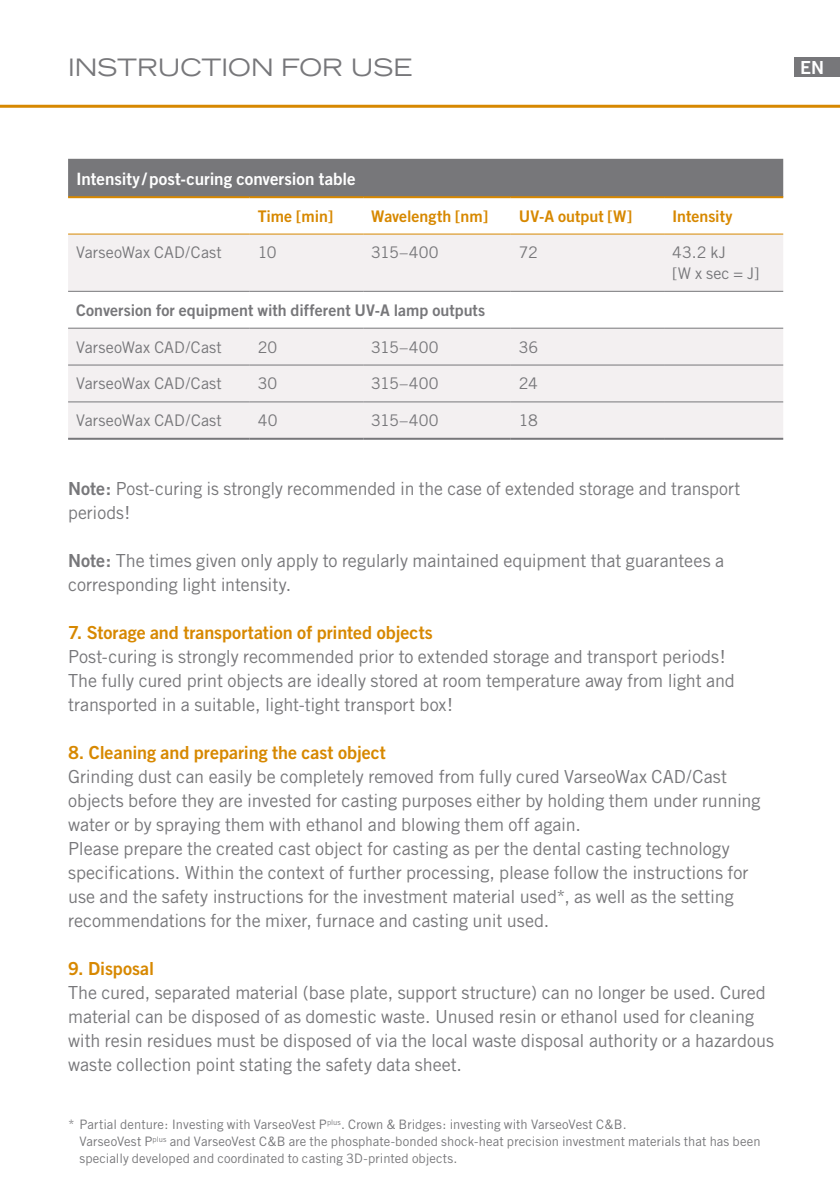
<style>
.page{position:relative;width:840px;height:1191px;background:#fff}
.page>*{position:absolute;margin:0;border:0;box-sizing:border-box;transform-origin:0 0}
.t1{font:expanded 24px "Trade Gothic LH";color:#77777a}
.t2{font:18px/24px "Trade Gothic";letter-spacing:-.005em;color:#77777a}
.t3{font:18px "Trade Gothic Bold Two";color:#d78800}
.t4{font:18px "Trade Gothic Bold Two";color:#fff}
.t5{font:17px "Trade Gothic Bold Two";color:#fff}
.t6{font:16px/21px "Trade Gothic";letter-spacing:.01em;color:#77777a}
.t7{font:16px "Trade Gothic Bold Two";color:#77777a}
.t8{font:16px "Trade Gothic Bold Two";color:#d78800}
.t9{font:13px/17px "Trade Gothic";letter-spacing:.005em;color:#77777a}
.s1{font-family:"Trade Gothic Bold Two"}
</style>
<div class="page">
<hr style="left:0;top:105px;width:839px;height:3px;background:#d78800">
<div style="left:794px;top:57px;width:45px;height:20px;background:#77777a"></div>
<div style="left:68px;top:159px;width:714px;height:37px;background:#77777a"></div>
<svg style="left:68px;top:234px;width:714px;height:204px;fill:#f3f0f1"></svg>
<hr style="left:68px;top:196px;width:181px;height:2px;background:#d78800">
<hr style="left:249px;top:196px;width:114px;height:2px;background:#d78800">
<hr style="left:363px;top:196px;width:147px;height:2px;background:#d78800">
<hr style="left:510px;top:196px;width:153px;height:2px;background:#d78800">
<hr style="left:663px;top:196px;width:119px;height:2px;background:#d78800">
<hr style="left:68px;top:233px;width:181px;height:1px;background:#d78800">
<hr style="left:249px;top:233px;width:114px;height:1px;background:#d78800">
<hr style="left:363px;top:233px;width:147px;height:1px;background:#d78800">
<hr style="left:510px;top:233px;width:153px;height:1px;background:#d78800">
<hr style="left:663px;top:233px;width:119px;height:1px;background:#d78800">
<hr style="left:68px;top:291px;width:181px;height:1px;background:#77777a">
<hr style="left:249px;top:291px;width:114px;height:1px;background:#77777a">
<hr style="left:363px;top:291px;width:147px;height:1px;background:#77777a">
<hr style="left:510px;top:291px;width:153px;height:1px;background:#77777a">
<hr style="left:663px;top:291px;width:119px;height:1px;background:#77777a">
<hr style="left:68px;top:328px;width:181px;height:1px;background:#77777a">
<hr style="left:249px;top:328px;width:114px;height:1px;background:#77777a">
<hr style="left:363px;top:328px;width:147px;height:1px;background:#77777a">
<hr style="left:510px;top:328px;width:153px;height:1px;background:#77777a">
<hr style="left:663px;top:328px;width:119px;height:1px;background:#77777a">
<hr style="left:68px;top:364px;width:181px;height:1px;background:#77777a">
<hr style="left:249px;top:364px;width:114px;height:1px;background:#77777a">
<hr style="left:363px;top:364px;width:147px;height:1px;background:#77777a">
<hr style="left:510px;top:364px;width:153px;height:1px;background:#77777a">
<hr style="left:663px;top:364px;width:119px;height:1px;background:#77777a">
<hr style="left:68px;top:401px;width:181px;height:1px;background:#77777a">
<hr style="left:249px;top:401px;width:114px;height:1px;background:#77777a">
<hr style="left:363px;top:401px;width:147px;height:1px;background:#77777a">
<hr style="left:510px;top:401px;width:153px;height:1px;background:#77777a">
<hr style="left:663px;top:401px;width:119px;height:1px;background:#77777a">
<hr style="left:68px;top:438px;width:181px;height:2px;background:#77777a">
<hr style="left:249px;top:438px;width:114px;height:2px;background:#77777a">
<hr style="left:363px;top:438px;width:147px;height:2px;background:#77777a">
<hr style="left:510px;top:438px;width:153px;height:2px;background:#77777a">
<hr style="left:663px;top:438px;width:119px;height:2px;background:#77777a">
<h1 class="t1" style="left:68px;top:52px;width:345px">INSTRUCTION FOR USE</h1>
<p class="t4" style="left:799px;top:56px;width:25px">EN</p>
<p class="t5" style="left:76px;top:169px;width:281px">Intensity /post-curing conversion table</p>
<p class="t8" style="left:257px;top:206px;width:77px">Time [min]</p>
<p class="t8" style="left:371px;top:206px;width:118px">Wavelength [nm]</p>
<p class="t8" style="left:518px;top:206px;width:115px">UV-A output [W]</p>
<p class="t8" style="left:671px;top:206px;width:62px">Intensity</p>
<p class="t6" style="left:76px;top:242px;width:147px">VarseoWax CAD/Cast</p>
<p class="t6" style="left:257px;top:242px;width:20px">10</p>
<p class="t6" style="left:371px;top:242px;width:69px">315–400</p>
<p class="t6" style="left:518px;top:242px;width:21px">72</p>
<p class="t6" style="left:671px;top:242px;width:89px">43.2 kJ<br>[W x sec = J]</p>
<p class="t7" style="left:76px;top:300px;width:410px">Conversion for equipment with different UV-A lamp outputs</p>
<p class="t6" style="left:76px;top:336px;width:147px">VarseoWax CAD/Cast</p>
<p class="t6" style="left:257px;top:336px;width:21px">20</p>
<p class="t6" style="left:371px;top:336px;width:69px">315–400</p>
<p class="t6" style="left:518px;top:336px;width:21px">36</p>
<p class="t6" style="left:76px;top:373px;width:147px">VarseoWax CAD/Cast</p>
<p class="t6" style="left:257px;top:373px;width:21px">30</p>
<p class="t6" style="left:371px;top:373px;width:69px">315–400</p>
<p class="t6" style="left:518px;top:373px;width:21px">24</p>
<p class="t6" style="left:76px;top:410px;width:147px">VarseoWax CAD/Cast</p>
<p class="t6" style="left:258px;top:410px;width:21px">40</p>
<p class="t6" style="left:371px;top:410px;width:69px">315–400</p>
<p class="t6" style="left:518px;top:410px;width:21px">18</p>
<p class="t2" style="left:68px;top:476px;width:673px"><span class="s1">Note:</span> Post-curing is strongly recommended in the case of extended storage and transport periods!</p>
<p class="t2" style="left:68px;top:548px;width:657px"><span class="s1">Note:</span> The times given only apply to regularly maintained equipment that guarantees a corresponding light intensity.</p>
<p class="t3" style="left:68px;top:621px;width:366px">7. Storage and transportation of printed objects</p>
<p class="t2" style="left:68px;top:644px;width:668px">Post-curing is strongly recommended prior to extended storage and transport periods!<br>The fully cured print objects are ideally stored at room temperature away from light and transported in a suitable, light-tight transport box!</p>
<p class="t3" style="left:68px;top:741px;width:319px">8. Cleaning and preparing the cast object</p>
<p class="t2" style="left:68px;top:764px;width:693px">Grinding dust can easily be completely removed from fully cured VarseoWax CAD/Cast objects before they are invested for casting purposes either by holding them under running water or by spraying them with ethanol and blowing them off again.<br>Please prepare the created cast object for casting as per the dental casting technology specifications. Within the context of further processing, please follow the instructions for use and the safety instructions for the investment material used*, as well as the setting recommendations for the mixer, furnace and casting unit used.</p>
<p class="t3" style="left:68px;top:957px;width:87px">9. Disposal</p>
<p class="t2" style="left:68px;top:980px;width:707px">The cured, separated material (base plate, support structure) can no longer be used. Cured material can be disposed of as domestic waste. Unused resin or ethanol used for cleaning with resin residues must be disposed of via the local waste disposal authority or a hazardous waste collection point stating the safety data sheet.</p>
<p class="t9" style="left:79px;top:1116px;width:682px;text-indent:-11px">* Partial denture: Investing with VarseoVest P<sup>plus</sup>. Crown &amp; Bridges: investing with VarseoVest C&amp;B.<br>VarseoVest P<sup>plus</sup> and VarseoVest C&amp;B are the phosphate-bonded shock-heat precision investment materials that has been specially developed and coordinated to casting 3D-printed objects.</p>
</div>
